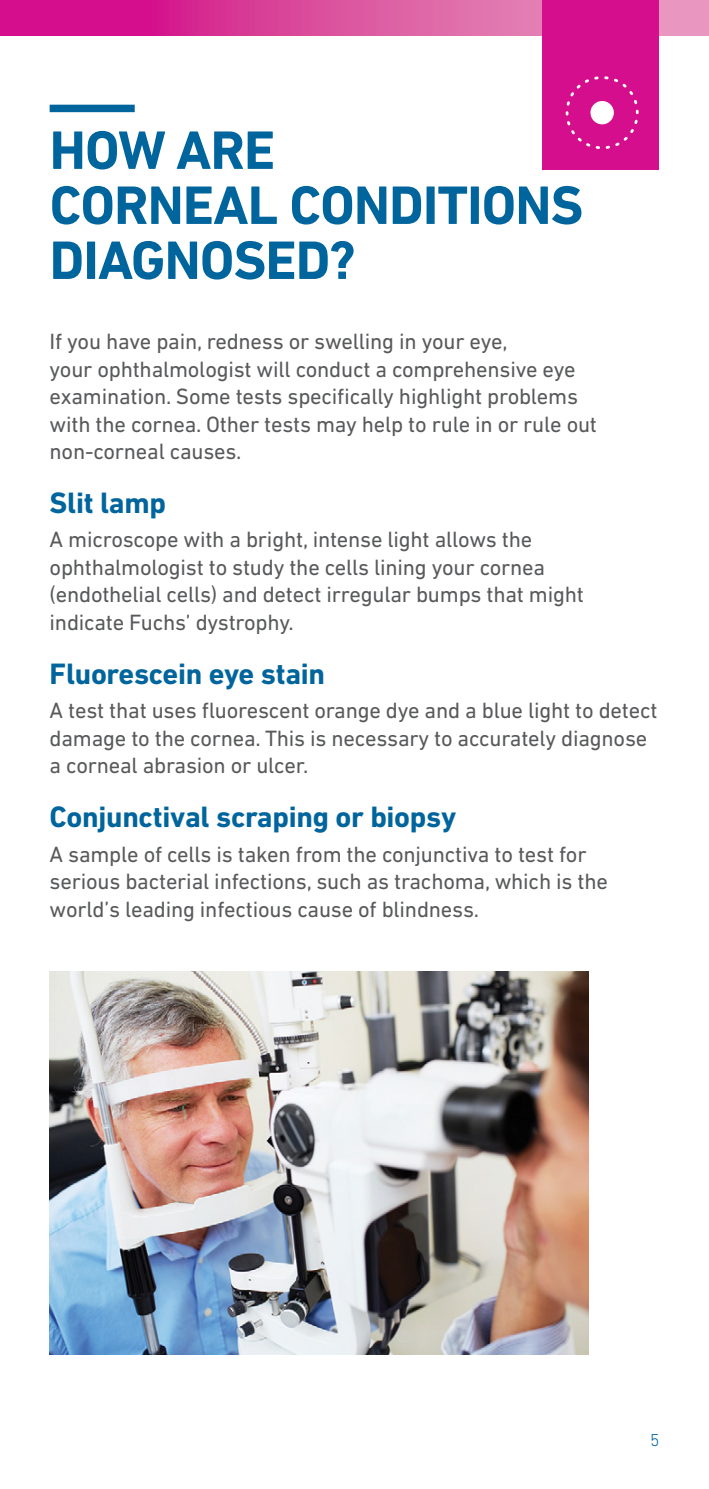
<style>
.page{position:relative;width:709px;height:1489px;background:#fff}
.page>*{position:absolute;margin:0;border:0;box-sizing:border-box;transform-origin:0 0}
.t1{font:700 55px/55px "DIN Next LT Pro";letter-spacing:-.015em;color:#00649d}
.t2{font:700 30px "DIN Next LT Pro";letter-spacing:-.01em;color:#00649d}
.t3{font:22.5px/27.5px "DIN Next LT Pro";letter-spacing:-.01em;color:#58595b}
.t4{font:300 17.5px "DIN Next LT Pro";color:#00649d}
</style>
<div class="page">
<svg style="left:0;top:0;width:709px;height:35px;background:#da469d"></svg>
<div style="left:542px;top:0;width:117px;height:170px;background:#d40e8c"></div>
<svg style="left:565px;top:76px;width:73px;height:73px"></svg>
<div style="left:590px;top:101px;width:24px;height:23px;background:#fff;border-radius:50%"></div>
<div style="left:50px;top:105px;width:85px;height:7px;background:#00649d"></div>
<img style="left:50px;top:971px;width:538px;height:383px">
<h1 class="t1" style="left:50px;top:122px;width:535px">HOW ARE<br>CORNEAL CONDITIONS<br>DIAGNOSED?</h1>
<p class="t3" style="left:50px;top:327px;width:549px">If you have pain, redness or swelling in your eye,<br>your ophthalmologist will conduct a comprehensive eye examination. Some tests specifically highlight problems with the cornea. Other tests may help to rule in or rule out non-corneal causes.</p>
<h2 class="t2" style="left:50px;top:485px;width:118px">Slit lamp</h2>
<p class="t3" style="left:50px;top:526px;width:536px">A microscope with a bright, intense light allows the ophthalmologist to study the cells lining your cornea (endothelial cells) and detect irregular bumps that might indicate Fuchs’ dystrophy.</p>
<h2 class="t2" style="left:50px;top:656px;width:277px">Fluorescein eye stain</h2>
<p class="t3" style="left:50px;top:696px;width:609px">A test that uses fluorescent orange dye and a blue light to detect damage to the cornea. This is necessary to accurately diagnose a corneal abrasion or ulcer.</p>
<h2 class="t2" style="left:50px;top:799px;width:408px">Conjunctival scraping or biopsy</h2>
<p class="t3" style="left:50px;top:840px;width:560px">A sample of cells is taken from the conjunctiva to test for serious bacterial infections, such as trachoma, which is the world’s leading infectious cause of blindness.</p>
<p class="t4" style="left:650px;top:1429px;width:11px">5</p>
</div>
